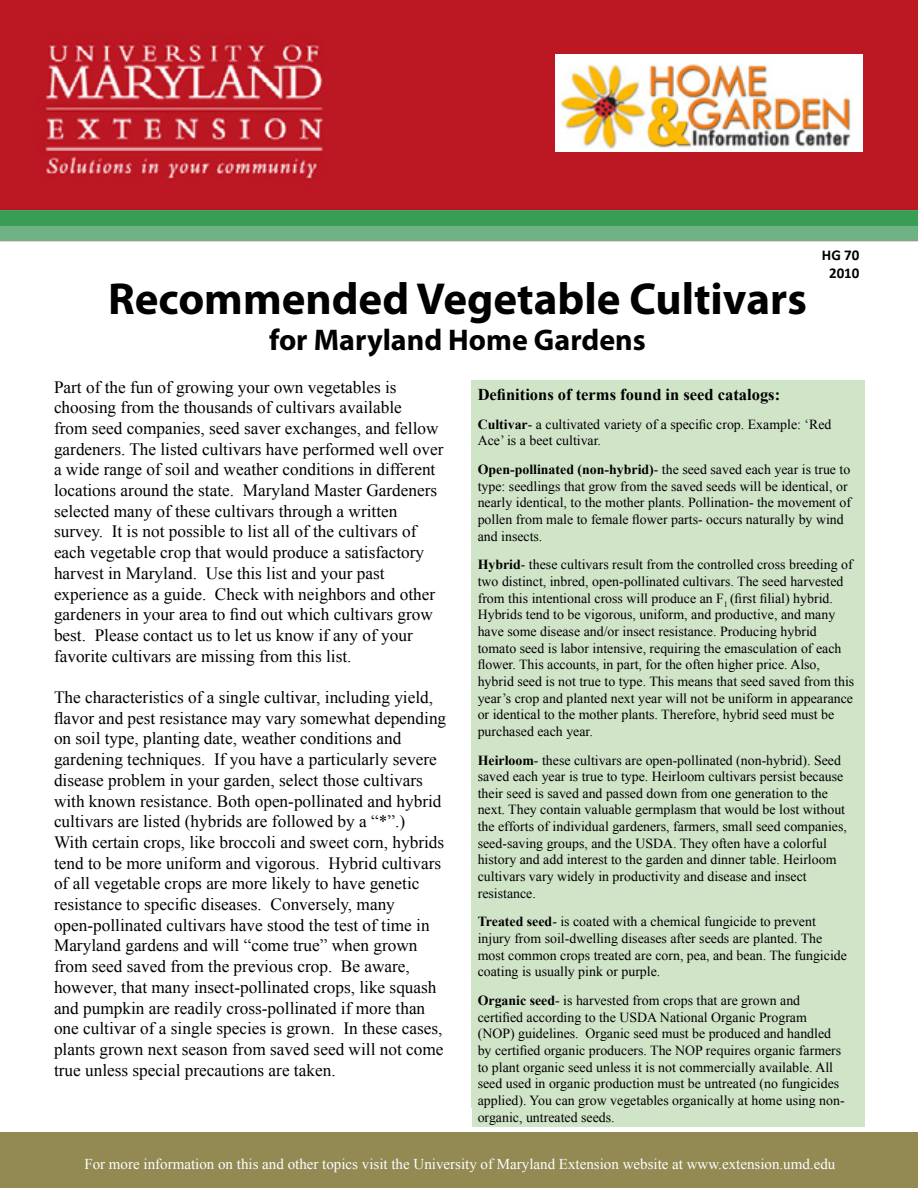
<style>
.page{position:relative;width:918px;height:1188px;background:#fff}
.page>*{position:absolute;margin:0;border:0;box-sizing:border-box;transform-origin:0 0}
.t1{font:700 45px "Myriad Pro";color:#000}
.t2{font:700 30px "Myriad Pro";color:#000}
.t3{font:17.25px/20.7px "Times New Roman";color:#000}
.t4{font:700 16.5px "Times New Roman";color:#000}
.t5{font:15px "Times New Roman";color:#fff}
.t6{font:700 15px/18px "Calibri";color:#000;text-align:center}
.t7{font:13.8px/16.6px "Times New Roman";color:#000}
.s1{font-weight:700}
</style>
<div class="page">
<div style="left:471px;top:381px;width:394px;height:746px;background:#d0e4c8"></div>
<div style="left:446px;top:1108px;width:26px;height:19px;background:#fff"></div>
<img style="left:1px;top:0;width:917px;height:242px">
<div style="left:0;top:225px;width:918px;height:15px;background:#6eb286"></div>
<div style="left:0;top:211px;width:918px;height:14px;background:#389e56"></div>
<div style="left:1px;top:1133px;width:917px;height:55px;background:#938953"></div>
<img style="left:556px;top:54px;width:307px;height:97px">
<h1 class="t1" style="left:108px;top:269px;width:700px">Recommended Vegetable Cultivars</h1>
<h2 class="t2" style="left:269px;top:320px;width:378px">for Maryland Home Gardens</h2>
<p class="t6" style="left:822px;top:246px;width:39px">HG 70<br>2010</p>
<p class="t3" style="left:54px;top:376px;width:391px">Part of the fun of growing your own vegetables is choosing from the thousands of cultivars available<br>from seed companies, seed saver exchanges, and fellow gardeners. The listed cultivars have performed well over a wide range of soil and weather conditions in different locations around the state. Maryland Master Gardeners selected many of these cultivars through a written survey. It is not possible to list all of the cultivars of each vegetable crop that would produce a satisfactory harvest in Maryland. Use this list and your past experience as a guide. Check with neighbors and other gardeners in your area to find out which cultivars grow best. Please contact us to let us know if any of your favorite cultivars are missing from this list.</p>
<p class="t3" style="left:54px;top:687px;width:394px">The characteristics of a single cultivar, including yield, flavor and pest resistance may vary somewhat depending on soil type, planting date, weather conditions and gardening techniques. If you have a particularly severe disease problem in your garden, select those cultivars with known resistance. Both open-pollinated and hybrid cultivars are listed (hybrids are followed by a “*”.)<br>With certain crops, like broccoli and sweet corn, hybrids tend to be more uniform and vigorous. Hybrid cultivars of all vegetable crops are more likely to have genetic resistance to specific diseases. Conversely, many open-pollinated cultivars have stood the test of time in Maryland gardens and will “come true” when grown from seed saved from the previous crop. Be aware, however, that many insect-pollinated crops, like squash and pumpkin are readily cross-pollinated if more than one cultivar of a single species is grown. In these cases, plants grown next season from saved seed will not come true unless special precautions are taken.</p>
<p class="t4" style="left:478px;top:383px;width:304px">Definitions of terms found in seed catalogs:</p>
<p class="t7" style="left:478px;top:416px;width:355px"><span class="s1">Cultivar</span>- a cultivated variety of a specific crop. Example: ‘Red<br>Ace’ is a beet cultivar.</p>
<p class="t7" style="left:478px;top:461px;width:375px"><span class="s1">Open-pollinated (non-hybrid)</span>- the seed saved each year is true to type: seedlings that grow from the saved seeds will be identical, or nearly identical, to the mother plants. Pollination- the movement of pollen from male to female flower parts- occurs naturally by wind and insects.</p>
<p class="t7" style="left:478px;top:556px;width:378px"><span class="s1">Hybrid</span>- these cultivars result from the controlled cross breeding of two distinct, inbred, open-pollinated cultivars. The seed harvested from this intentional cross will produce an F<sub>1</sub> (first filial) hybrid.<br>Hybrids tend to be vigorous, uniform, and productive, and many have some disease and/or insect resistance. Producing hybrid tomato seed is labor intensive, requiring the emasculation of each flower. This accounts, in part, for the often higher price. Also, hybrid seed is not true to type. This means that seed saved from this year’s crop and planted next year will not be uniform in appearance or identical to the mother plants. Therefore, hybrid seed must be purchased each year.</p>
<p class="t7" style="left:478px;top:751px;width:371px"><span class="s1">Heirloom</span>- these cultivars are open-pollinated (non-hybrid). Seed saved each year is true to type. Heirloom cultivars persist because their seed is saved and passed down from one generation to the next. They contain valuable germplasm that would be lost without the efforts of individual gardeners, farmers, small seed companies, seed-saving groups, and the USDA. They often have a colorful history and add interest to the garden and dinner table. Heirloom cultivars vary widely in productivity and disease and insect resistance.</p>
<p class="t7" style="left:478px;top:913px;width:371px"><span class="s1">Treated seed</span>- is coated with a chemical fungicide to prevent injury from soil-dwelling diseases after seeds are planted. The most common crops treated are corn, pea, and bean. The fungicide coating is usually pink or purple.</p>
<p class="t7" style="left:478px;top:992px;width:368px"><span class="s1">Organic seed</span>- is harvested from crops that are grown and certified according to the USDA National Organic Program (NOP) guidelines. Organic seed must be produced and handled by certified organic producers. The NOP requires organic farmers to plant organic seed unless it is not commercially available. All seed used in organic production must be untreated (no fungicides applied). You can grow vegetables organically at home using non&shy;organic, untreated seeds.</p>
<p class="t5" style="left:84px;top:1154px;width:752px">For more information on this and other topics visit the University of Maryland Extension website at www.extension.umd.edu</p>
</div>
